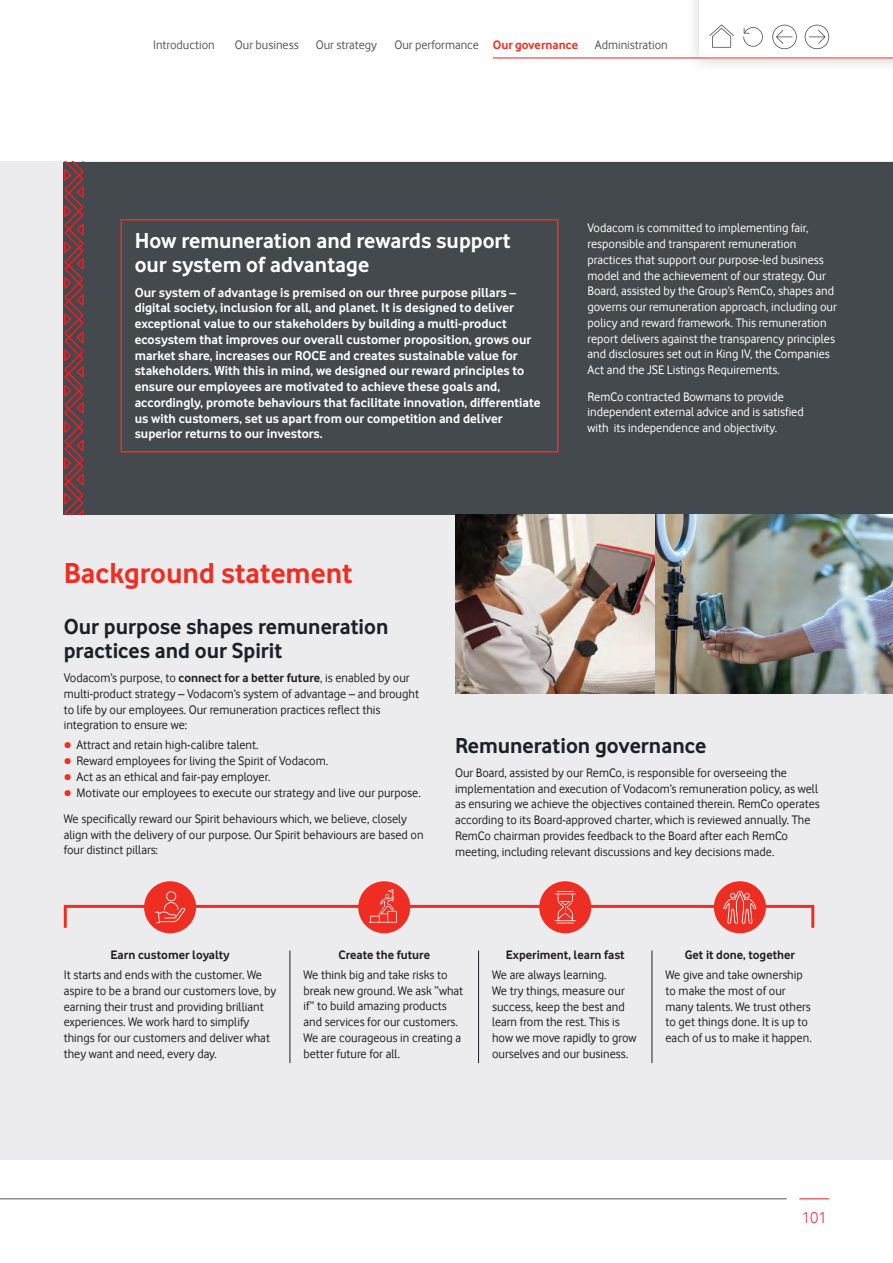
<style>
.page{position:relative;width:893px;height:1263px;background:#fff}
.page>*{position:absolute;margin:0;border:0;box-sizing:border-box;transform-origin:0 0}
.t1{font:700 30px "Vodafone Rg";color:#ee2e22}
.t2{font:700 22.5px/24px "Vodafone Rg";color:#1a2127}
.t3{font:700 22.5px/24px "Vodafone Rg";color:#fff}
.t4{font:16.5px "Vodafone Lt";color:#ee1d23}
.t5{font:700 13.5px/15.8px "Vodafone Rg";color:#fff}
.t6{font:12.75px/15.8px "Vodafone Rg";color:#231f20}
.t7{font:12.75px/15.8px "Vodafone Rg";color:#fff}
.t8{font:12.75px "Vodafone Rg";color:#57585a}
.t9{font:700 12.75px "Vodafone Rg";color:#231f20}
.s1{font-weight:700;color:#ee2e22}
.s2{font-weight:700}
</style>
<div class="page">
<div style="left:684px;top:0;width:209px;height:74px;background:#231f20;opacity:.2"></div>
<div style="left:699px;top:0;width:194px;height:58px;background:#fff"></div>
<hr style="left:493px;top:58px;width:400px;height:1px;background:#ee1d23">
<hr style="left:799px;top:1198px;width:30px;height:1px;background:#ee1d23">
<hr style="left:0;top:1198px;width:787px;height:1px;background:#57585a">
<svg style="left:772px;top:25px;width:25px;height:24px"></svg>
<svg style="left:805px;top:25px;width:24px;height:24px"></svg>
<svg style="left:743px;top:27px;width:20px;height:20px"></svg>
<svg style="left:709px;top:24px;width:25px;height:24px"></svg>
<div style="left:0;top:162px;width:893px;height:998px;background:#ececee"></div>
<div style="left:64px;top:162px;width:829px;height:352px;background:#43494d"></div>
<svg style="left:64px;top:162px;width:20px;height:352px"></svg>
<div style="left:120px;top:219px;width:438px;height:234px;border:2px solid #ee2e22"></div>
<hr style="left:290px;top:950px;width:1px;height:113px;background:#1a2127">
<hr style="left:652px;top:950px;width:1px;height:113px;background:#1a2127">
<hr style="left:478px;top:950px;width:1px;height:113px;background:#1a2127">
<div style="left:64px;top:905px;width:750px;height:24px;border:3px solid #ee2e22"></div>
<div style="left:714px;top:881px;width:52px;height:52px;background:#ee2e22;border-radius:50%"></div>
<svg style="left:723px;top:890px;width:33px;height:34px"></svg>
<div style="left:358px;top:881px;width:52px;height:52px;background:#ee2e22;border-radius:50%"></div>
<svg style="left:369px;top:889px;width:28px;height:33px"></svg>
<div style="left:539px;top:881px;width:52px;height:52px;background:#ee2e22;border-radius:50%"></div>
<svg style="left:554px;top:891px;width:22px;height:33px"></svg>
<div style="left:144px;top:881px;width:52px;height:52px;background:#ee2e22;border-radius:50%"></div>
<svg style="left:155px;top:891px;width:30px;height:32px"></svg>
<img style="left:455px;top:514px;width:438px;height:179px">
<p class="t8" style="left:153px;top:38px;width:63px">Introduction</p>
<p class="t8" style="left:235px;top:38px;width:65px">Our business</p>
<p class="t8" style="left:316px;top:38px;width:63px">Our strategy</p>
<p class="t8" style="left:394px;top:38px;width:185px">Our performance <span class="s1">Our governance</span></p>
<p class="t8" style="left:595px;top:38px;width:74px">Administration</p>
<h2 class="t3" style="left:135px;top:228px;width:377px">How remuneration and rewards support our system of advantage</h2>
<p class="t5" style="left:135px;top:284px;width:407px">Our system of advantage is premised on our three purpose pillars – digital society, inclusion for all, and planet. It is designed to deliver exceptional value to our stakeholders by building a multi-product ecosystem that improves our overall customer proposition, grows our market share, increases our ROCE and creates sustainable value for stakeholders. With this in mind, we designed our reward principles to ensure our employees are motivated to achieve these goals and, accordingly, promote behaviours that facilitate innovation, differentiate us with customers, set us apart from our competition and deliver superior returns to our investors.</p>
<p class="t7" style="left:587px;top:220px;width:251px">Vodacom is committed to implementing fair, responsible and transparent remuneration practices that support our purpose-led business model and the achievement of our strategy. Our Board, assisted by the Group’s RemCo, shapes and governs our remuneration approach, including our policy and reward framework. This remuneration report delivers against the transparency principles and disclosures set out in King IV, the Companies Act and the JSE Listings Requirements.</p>
<p class="t7" style="left:587px;top:388px;width:218px">RemCo contracted Bowmans to provide independent external advice and is satisfied with its independence and objectivity.</p>
<h1 class="t1" style="left:64px;top:556px;width:290px">Background statement</h1>
<h2 class="t2" style="left:64px;top:614px;width:326px">Our purpose shapes remuneration practices and our Spirit</h2>
<p class="t6" style="left:64px;top:670px;width:357px">Vodacom’s purpose, to <span class="s2">connect for a better future</span>, is enabled by our multi-product strategy – Vodacom’s system of advantage – and brought to life by our employees. Our remuneration practices reflect this integration to ensure we:</p>
<p class="t6" style="left:77px;top:737px;width:346px">Attract and retain high-calibre talent.<br>Reward employees for living the Spirit of Vodacom.<br>Act as an ethical and fair-pay employer.<br>Motivate our employees to execute our strategy and live our purpose.</p>
<p class="t6" style="left:64px;top:811px;width:361px">We specifically reward our Spirit behaviours which, we believe, closely align with the delivery of our purpose. Our Spirit behaviours are based on four distinct pillars:</p>
<h2 class="t2" style="left:455px;top:733px;width:253px">Remuneration governance</h2>
<p class="t6" style="left:455px;top:764px;width:366px">Our Board, assisted by our RemCo, is responsible for overseeing the implementation and execution of Vodacom’s remuneration policy, as well as ensuring we achieve the objectives contained therein. RemCo operates according to its Board-approved charter, which is reviewed annually. The RemCo chairman provides feedback to the Board after each RemCo meeting, including relevant discussions and key decisions made.</p>
<p class="t9" style="left:110px;top:947px;width:121px">Earn customer loyalty</p>
<p class="t6" style="left:64px;top:967px;width:214px">It starts and ends with the customer. We aspire to be a brand our customers love, by earning their trust and providing brilliant experiences. We work hard to simplify things for our customers and deliver what they want and need, every day.</p>
<p class="t9" style="left:338px;top:947px;width:93px">Create the future</p>
<p class="t6" style="left:303px;top:967px;width:161px">We think big and take risks to break new ground. We ask “what if” to build amazing products and services for our customers.<br>We are courageous in creating a better future for all.</p>
<p class="t9" style="left:506px;top:947px;width:120px">Experiment, learn fast</p>
<p class="t6" style="left:492px;top:967px;width:146px">We are always learning.<br>We try things, measure our success, keep the best and learn from the rest. This is how we move rapidly to grow ourselves and our business.</p>
<p class="t9" style="left:685px;top:947px;width:112px">Get it done, together</p>
<p class="t6" style="left:665px;top:967px;width:148px">We give and take ownership to make the most of our many talents. We trust others to get things done. It is up to each of us to make it happen.</p>
<p class="t4" style="left:802px;top:1208px;width:26px">101</p>
</div>
